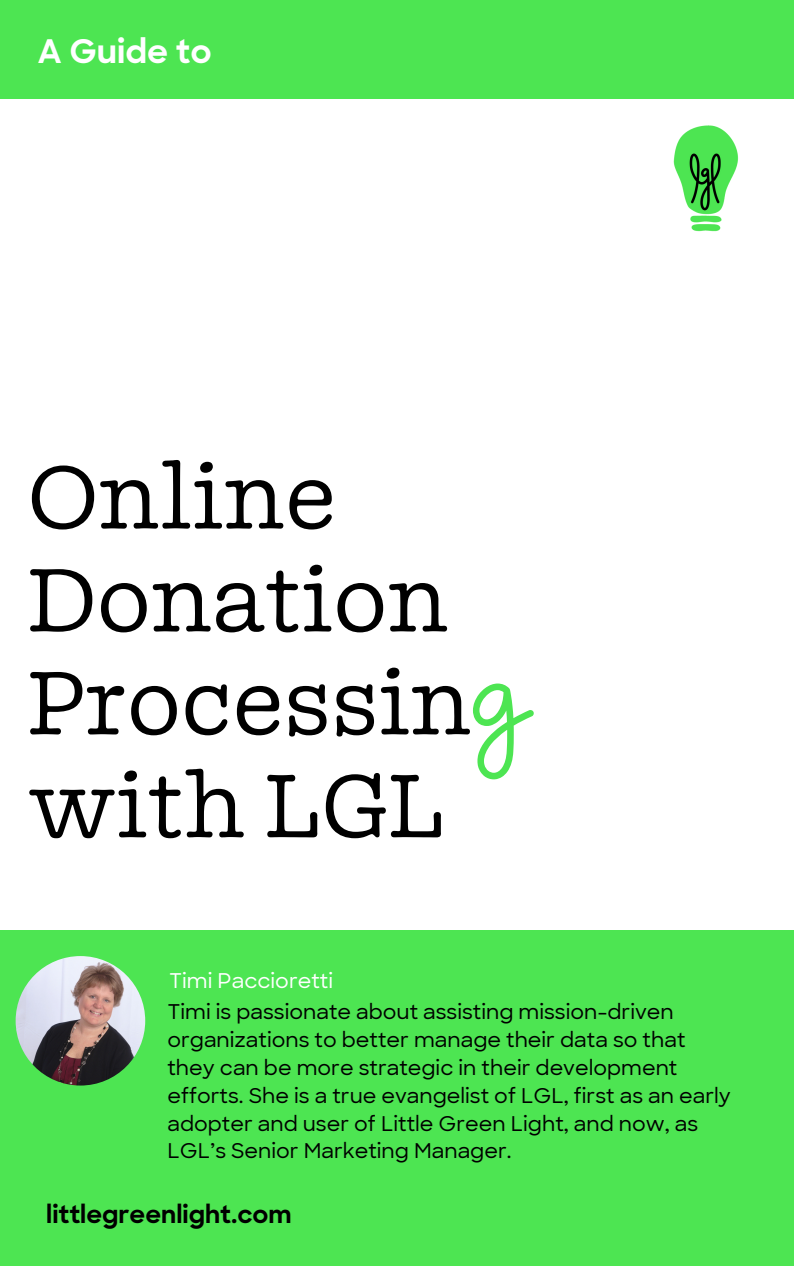
<style>
.page{position:relative;width:794px;height:1266px;background:#fff}
.page>*{position:absolute;margin:0;border:0;box-sizing:border-box;transform-origin:0 0}
.t1{font:300 86.78px/102.9px "Doyle";color:#000}
.t2{font:86.78px "Little Green Type";color:#4de552}
.t3{font:700 33.08px "Sharp Sans";color:#fff}
.t4{font:700 24.83px "Sharp Sans";color:#000}
.t5{font:500 20.62px/27.9px "Sharp Sans";color:#000}
.t6{font:500 20.62px "Sharp Sans";color:#fff}
</style>
<div class="page">
<div style="left:0;top:0;width:793px;height:98px;background:#4de552"></div>
<div style="left:0;top:930px;width:793px;height:336px;background:#4de552"></div>
<img style="left:646px;top:98px;width:119px;height:134px">
<img style="left:16px;top:956px;width:129px;height:129px;border-radius:50%">
<p class="t3" style="left:38px;top:38px;width:175px">A Guide to</p>
<p class="t1" style="left:27px;top:451px;width:445px">Online<br>Donation<br>Processin</p>
<p class="t1" style="left:27px;top:759px;width:419px">with LGL</p>
<p class="t2" style="left:472px;top:646px;width:50px">g</p>
<p class="t6" style="left:169px;top:972px;width:165px">Timi Paccioretti</p>
<p class="t5" style="left:167px;top:999px;width:564px">Timi is passionate about assisting mission-driven organizations to better manage their data so that they can be more strategic in their development efforts. She is a true evangelist of LGL, first as an early adopter and user of Little Green Light, and now, as LGL’s Senior Marketing Manager.</p>
<p class="t4" style="left:46px;top:1204px;width:247px">littlegreenlight.com</p>
</div>
